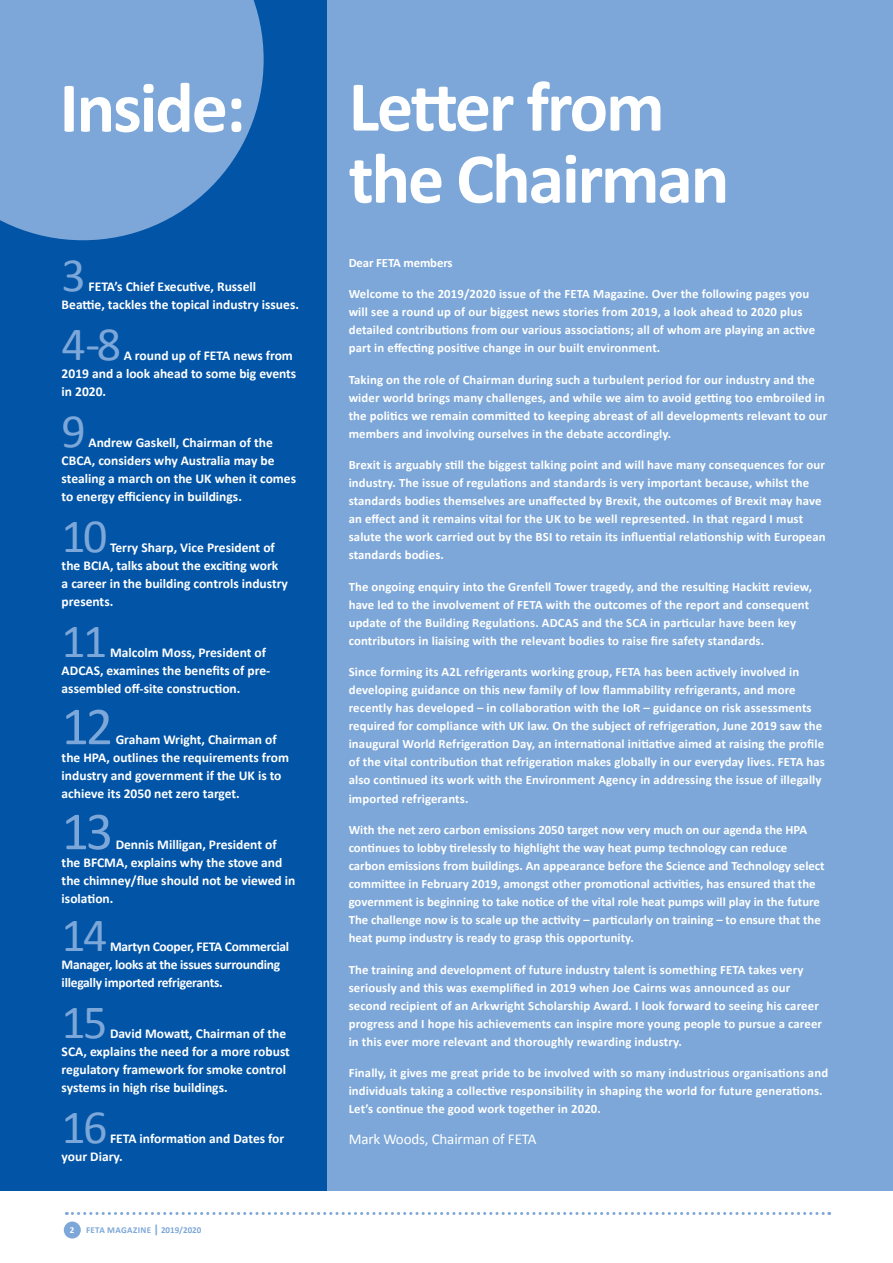
<style>
.page{position:relative;width:893px;height:1263px;background:#fff}
.page>*{position:absolute;margin:0;border:0;box-sizing:border-box;transform-origin:0 0}
.t1{font:700 72px/72px "Calibri";letter-spacing:-.03em;color:#fff}
.t2{font:54px "Calibri";color:#7ca7d8}
.t3{font:48px "Calibri";letter-spacing:-.06em;color:#7ca7d8}
.t4{font:15px "Calibri";letter-spacing:-.01em;color:#fff}
.t5{font:700 13.5px/18px "Calibri";color:#fff}
.t6{font:700 13.5px/18px "Calibri";letter-spacing:-.02em;color:#fff}
.t7{font:700 12.75px/18px "Calibri";letter-spacing:.01em;color:#fff}
.t8{font:700 12.75px "Calibri";letter-spacing:-.01em;color:#fff}
.t9{font:700 9px "Calibri";letter-spacing:.035em;color:#7ca7d8}
.t10{font:700 9px "Calibri";color:#fff}
.s1{font-size:12px}
</style>
<div class="page">
<div style="left:0;top:0;width:327px;height:1191px;background:#0154a6"></div>
<div style="left:327px;top:0;width:566px;height:1191px;background:#7ca7d8"></div>
<svg style="left:66px;top:1212px;width:764px;height:3px"></svg>
<div style="left:64px;top:1221px;width:17px;height:17px;background:#7ca7d8;border-radius:50%"></div>
<svg style="left:0;top:0;width:264px;height:240px;background:#6d9dd2"></svg>
<h1 class="t1" style="left:60px;top:68px;width:188px">Inside:</h1>
<h3 class="t3" style="left:62px;top:245px;width:26px">3</h3>
<p class="t5" style="left:62px;top:277px;width:239px;text-indent:27px">FETA’s Chief Executive, Russell<br>Beattie, tackles the topical industry issues.</p>
<h3 class="t3" style="left:62px;top:314px;width:61px">4-8</h3>
<p class="t5" style="left:62px;top:346px;width:236px;text-indent:62px">A round up of FETA news from<br>2019 and a look ahead to some big events in 2020.</p>
<h3 class="t3" style="left:62px;top:401px;width:26px">9</h3>
<p class="t5" style="left:62px;top:433px;width:236px;text-indent:27px">Andrew Gaskell, Chairman of the CBCA, considers why Australia may be stealing a march on the UK when it comes to energy efficiency in buildings.</p>
<h3 class="t3" style="left:62px;top:506px;width:47px">10</h3>
<p class="t5" style="left:62px;top:538px;width:228px;text-indent:48px">Terry Sharp, Vice President of the BCIA, talks about the exciting work a career in the building controls industry presents.</p>
<h3 class="t3" style="left:62px;top:611px;width:47px">11</h3>
<p class="t5" style="left:62px;top:643px;width:210px;text-indent:48px">Malcolm Moss, President of<br>ADCAS, examines the benefits of pre&shy;assembled off-site construction.</p>
<h2 class="t2" style="left:62px;top:693px;width:53px">12</h2>
<p class="t5" style="left:62px;top:730px;width:229px;text-indent:54px">Graham Wright, Chairman of the HPA, outlines the requirements from industry and government if the UK is to achieve its 2050 net zero target.</p>
<h2 class="t2" style="left:62px;top:798px;width:53px">13</h2>
<p class="t5" style="left:62px;top:835px;width:235px;text-indent:54px">Dennis Milligan, President of the BFCMA, explains why the stove and the chimney/flue should not be viewed in isolation.</p>
<h3 class="t3" style="left:62px;top:905px;width:47px">14</h3>
<p class="t6" style="left:62px;top:937px;width:229px;text-indent:48px">Martyn Cooper, FETA Commercial<br>Manager, looks at the issues surrounding illegally imported refrigerants.</p>
<h3 class="t3" style="left:62px;top:992px;width:47px">15</h3>
<p class="t5" style="left:62px;top:1024px;width:230px;text-indent:48px">David Mowatt, Chairman of the SCA, explains the need for a more robust regulatory framework for smoke control systems in high rise buildings.</p>
<h3 class="t3" style="left:62px;top:1097px;width:47px">16</h3>
<p class="t5" style="left:62px;top:1129px;width:224px;text-indent:48px">FETA information and Dates for your Diary.</p>
<p class="t10" style="left:70px;top:1224px;width:6px">2</p>
<p class="t9" style="left:86px;top:1224px;width:117px">FETA MAGAZINE <span class="s1">|</span> 2019/2020</p>
<h1 class="t1" style="left:349px;top:67px;width:382px">Letter from the Chairman</h1>
<p class="t8" style="left:349px;top:255px;width:105px">Dear FETA members</p>
<p class="t7" style="left:349px;top:284px;width:468px">Welcome to the 2019/2020 issue of the FETA Magazine. Over the following pages you will see a round up of our biggest news stories from 2019, a look ahead to 2020 plus detailed contributions from our various associations; all of whom are playing an active part in effecting positive change in our built environment.</p>
<p class="t7" style="left:349px;top:370px;width:480px">Taking on the role of Chairman during such a turbulent period for our industry and the wider world brings many challenges, and while we aim to avoid getting too embroiled in the politics we remain committed to keeping abreast of all developments relevant to our members and involving ourselves in the debate accordingly.</p>
<p class="t7" style="left:349px;top:456px;width:479px">Brexit is arguably still the biggest talking point and will have many consequences for our industry. The issue of regulations and standards is very important because, whilst the standards bodies themselves are unaffected by Brexit, the outcomes of Brexit may have an effect and it remains vital for the UK to be well represented. In that regard I must salute the work carried out by the BSI to retain its influential relationship with European standards bodies.</p>
<p class="t7" style="left:349px;top:577px;width:465px">The ongoing enquiry into the Grenfell Tower tragedy, and the resulting Hackitt review, have led to the involvement of FETA with the outcomes of the report and consequent update of the Building Regulations. ADCAS and the SCA in particular have been key contributors in liaising with the relevant bodies to raise fire safety standards.</p>
<p class="t7" style="left:349px;top:663px;width:478px">Since forming its A2L refrigerants working group, FETA has been actively involved in developing guidance on this new family of low flammability refrigerants, and more recently has developed – in collaboration with the IoR – guidance on risk assessments required for compliance with UK law. On the subject of refrigeration, June 2019 saw the inaugural World Refrigeration Day, an international initiative aimed at raising the profile of the vital contribution that refrigeration makes globally in our everyday lives. FETA has also continued its work with the Environment Agency in addressing the issue of illegally imported refrigerants.</p>
<p class="t7" style="left:349px;top:820px;width:477px">With the net zero carbon emissions 2050 target now very much on our agenda the HPA continues to lobby tirelessly to highlight the way heat pump technology can reduce carbon emissions from buildings. An appearance before the Science and Technology select committee in February 2019, amongst other promotional activities, has ensured that the government is beginning to take notice of the vital role heat pumps will play in the future The challenge now is to scale up the activity – particularly on training – to ensure that the heat pump industry is ready to grasp this opportunity.</p>
<p class="t7" style="left:349px;top:960px;width:475px">The training and development of future industry talent is something FETA takes very seriously and this was exemplified in 2019 when Joe Cairns was announced as our second recipient of an Arkwright Scholarship Award. I look forward to seeing his career progress and I hope his achievements can inspire more young people to pursue a career in this ever more relevant and thoroughly rewarding industry.</p>
<p class="t7" style="left:349px;top:1063px;width:481px">Finally, it gives me great pride to be involved with so many industrious organisations and individuals taking a collective responsibility in shaping the world for future generations.<br>Let’s continue the good work together in 2020.</p>
<p class="t4" style="left:349px;top:1130px;width:189px">Mark Woods, Chairman of FETA</p>
</div>
